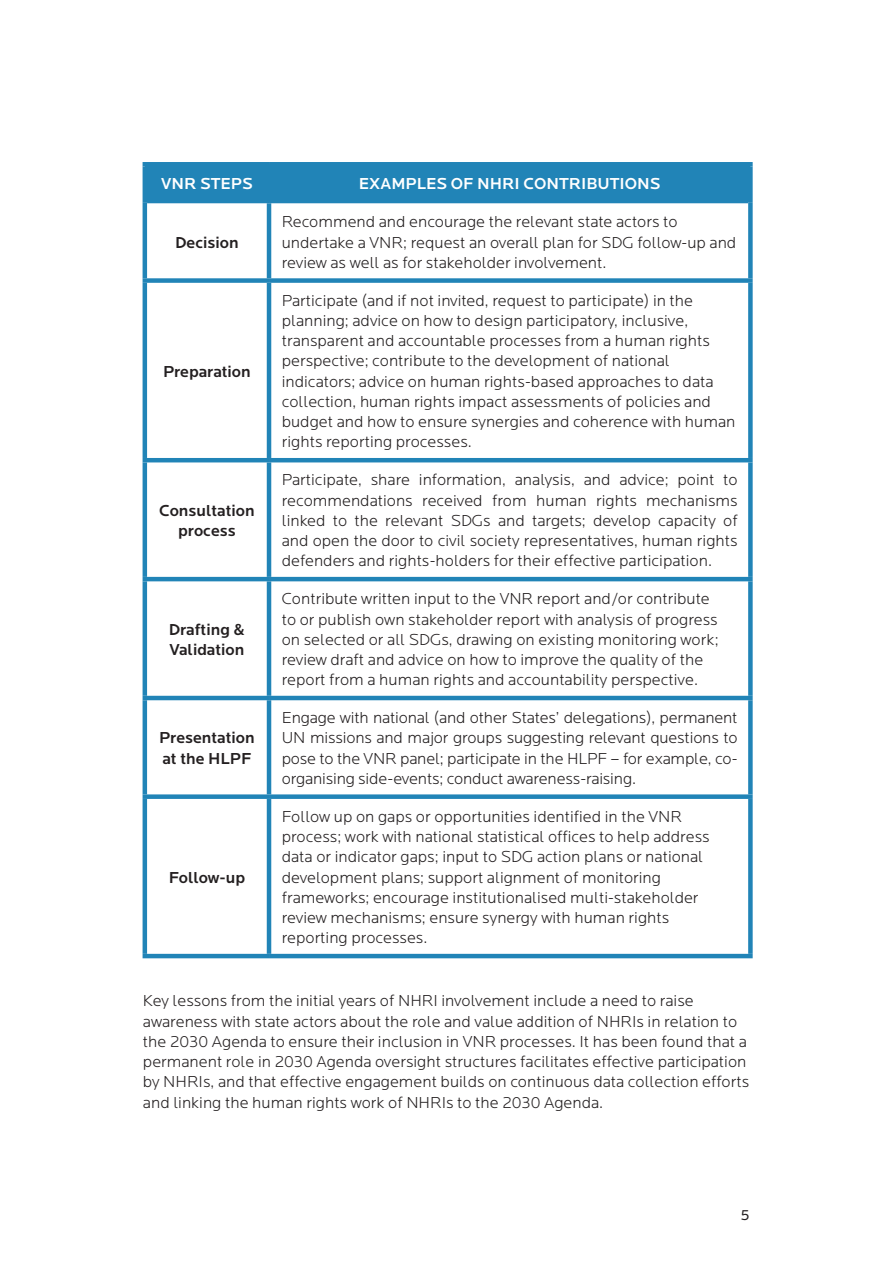
<style>
.page{position:relative;width:893px;height:1263px;background:#fff}
.page>*{position:absolute;margin:0;border:0;box-sizing:border-box;transform-origin:0 0}
.Locator_P{font:300 16.5px/20.2px "Locator";color:#231f20}
.t1{font:500 16.5px/20.2px "Locator";color:#231f20}
.t2{font:500 16.5px "Locator";color:#fff}
.t3{font:15px "Locator";color:#231f20}
</style>
<div class="page">
<div style="left:147px;top:167px;width:601px;height:34px;background:#2184b7"></div>
<svg style="left:147px;top:203px;width:601px;height:751px"></svg>
<div style="left:143px;top:162px;width:126px;height:5px;background:#2184b7"></div>
<hr style="left:143px;top:167px;width:4px;height:35px;background:#2184b7">
<div style="left:269px;top:162px;width:484px;height:5px;background:#2184b7"></div>
<hr style="left:267px;top:167px;width:4px;height:34px;background:#2184b7">
<div style="left:748px;top:167px;width:5px;height:35px;background:#2184b7"></div>
<hr style="left:267px;top:283px;width:4px;height:175px;background:#2184b7">
<hr style="left:267px;top:462px;width:4px;height:115px;background:#2184b7">
<hr style="left:267px;top:581px;width:4px;height:115px;background:#2184b7">
<hr style="left:267px;top:700px;width:4px;height:94px;background:#2184b7">
<hr style="left:267px;top:799px;width:4px;height:155px;background:#2184b7">
<hr style="left:267px;top:203px;width:4px;height:75px;background:#2184b7">
<hr style="left:147px;top:201px;width:122px;height:2px;background:#2184b7">
<hr style="left:269px;top:201px;width:479px;height:2px;background:#2184b7">
<hr style="left:143px;top:202px;width:4px;height:76px;background:#2184b7">
<div style="left:748px;top:202px;width:5px;height:76px;background:#2184b7"></div>
<hr style="left:143px;top:283px;width:4px;height:175px;background:#2184b7">
<div style="left:748px;top:283px;width:5px;height:175px;background:#2184b7"></div>
<hr style="left:143px;top:462px;width:4px;height:115px;background:#2184b7">
<div style="left:748px;top:462px;width:5px;height:115px;background:#2184b7"></div>
<hr style="left:143px;top:581px;width:4px;height:115px;background:#2184b7">
<div style="left:748px;top:581px;width:5px;height:115px;background:#2184b7"></div>
<hr style="left:143px;top:700px;width:4px;height:94px;background:#2184b7">
<div style="left:748px;top:700px;width:5px;height:94px;background:#2184b7"></div>
<hr style="left:143px;top:799px;width:4px;height:155px;background:#2184b7">
<div style="left:748px;top:799px;width:5px;height:155px;background:#2184b7"></div>
<hr style="left:143px;top:954px;width:126px;height:4px;background:#2184b7">
<hr style="left:269px;top:954px;width:484px;height:4px;background:#2184b7">
<div style="left:143px;top:278px;width:126px;height:5px;background:#2184b7"></div>
<div style="left:269px;top:278px;width:484px;height:5px;background:#2184b7"></div>
<hr style="left:143px;top:577px;width:126px;height:4px;background:#2184b7">
<hr style="left:269px;top:577px;width:484px;height:4px;background:#2184b7">
<div style="left:143px;top:794px;width:126px;height:5px;background:#2184b7"></div>
<div style="left:269px;top:794px;width:484px;height:5px;background:#2184b7"></div>
<hr style="left:143px;top:458px;width:126px;height:4px;background:#2184b7">
<hr style="left:269px;top:458px;width:484px;height:4px;background:#2184b7">
<hr style="left:143px;top:696px;width:126px;height:4px;background:#2184b7">
<hr style="left:269px;top:696px;width:484px;height:4px;background:#2184b7">
<p class="t2" style="left:161px;top:175px;width:93px">VNR STEPS</p>
<p class="t2" style="left:359px;top:175px;width:303px">EXAMPLES OF NHRI CONTRIBUTIONS</p>
<p class="t1" style="left:175px;top:232px;width:65px">Decision</p>
<p class="t1" style="left:163px;top:361px;width:89px">Preparation</p>
<p class="t1" style="left:159px;top:500px;width:97px;text-align:center">Consultation process</p>
<p class="t1" style="left:169px;top:619px;width:78px">Drafting &amp;<br>Validation</p>
<p class="t1" style="left:159px;top:728px;width:97px">Presentation at the HLPF</p>
<p class="t1" style="left:169px;top:867px;width:78px">Follow-up</p>
<p class="Locator_P" style="left:282px;top:212px;width:456px">Recommend and encourage the relevant state actors to undertake a VNR; request an overall plan for SDG follow-up and review as well as for stakeholder involvement.</p>
<p class="Locator_P" style="left:282px;top:291px;width:455px">Participate (and if not invited, request to participate) in the planning; advice on how to design participatory, inclusive, transparent and accountable processes from a human rights perspective; contribute to the development of national indicators; advice on human rights-based approaches to data collection, human rights impact assessments of policies and budget and how to ensure synergies and coherence with human rights reporting processes.</p>
<p class="Locator_P" style="left:282px;top:470px;width:457px;text-align:justify">Participate, share information, analysis, and advice; point to recommendations received from human rights mechanisms linked to the relevant SDGs and targets; develop capacity of and open the door to civil society representatives, human rights defenders and rights-holders for their effective participation.</p>
<p class="Locator_P" style="left:282px;top:589px;width:438px">Contribute written input to the VNR report and/or contribute to or publish own stakeholder report with analysis of progress on selected or all SDGs, drawing on existing monitoring work; review draft and advice on how to improve the quality of the report from a human rights and accountability perspective.</p>
<p class="Locator_P" style="left:282px;top:708px;width:457px;text-align:justify">Engage with national (and other States’ delegations), permanent UN missions and major groups suggesting relevant questions to pose to the VNR panel; participate in the HLPF – for example, co&shy;organising side-events; conduct awareness-raising.</p>
<p class="Locator_P" style="left:282px;top:807px;width:429px">Follow up on gaps or opportunities identified in the VNR process; work with national statistical offices to help address data or indicator gaps; input to SDG action plans or national development plans; support alignment of monitoring frameworks; encourage institutionalised multi-stakeholder review mechanisms; ensure synergy with human rights reporting processes.</p>
<p class="Locator_P" style="left:143px;top:991px;width:608px">Key lessons from the initial years of NHRI involvement include a need to raise awareness with state actors about the role and value addition of NHRIs in relation to the 2030 Agenda to ensure their inclusion in VNR processes. It has been found that a permanent role in 2030 Agenda oversight structures facilitates effective participation by NHRIs, and that effective engagement builds on continuous data collection efforts and linking the human rights work of NHRIs to the 2030 Agenda.</p>
<p class="t3" style="left:740px;top:1207px;width:11px">5</p>
</div>
